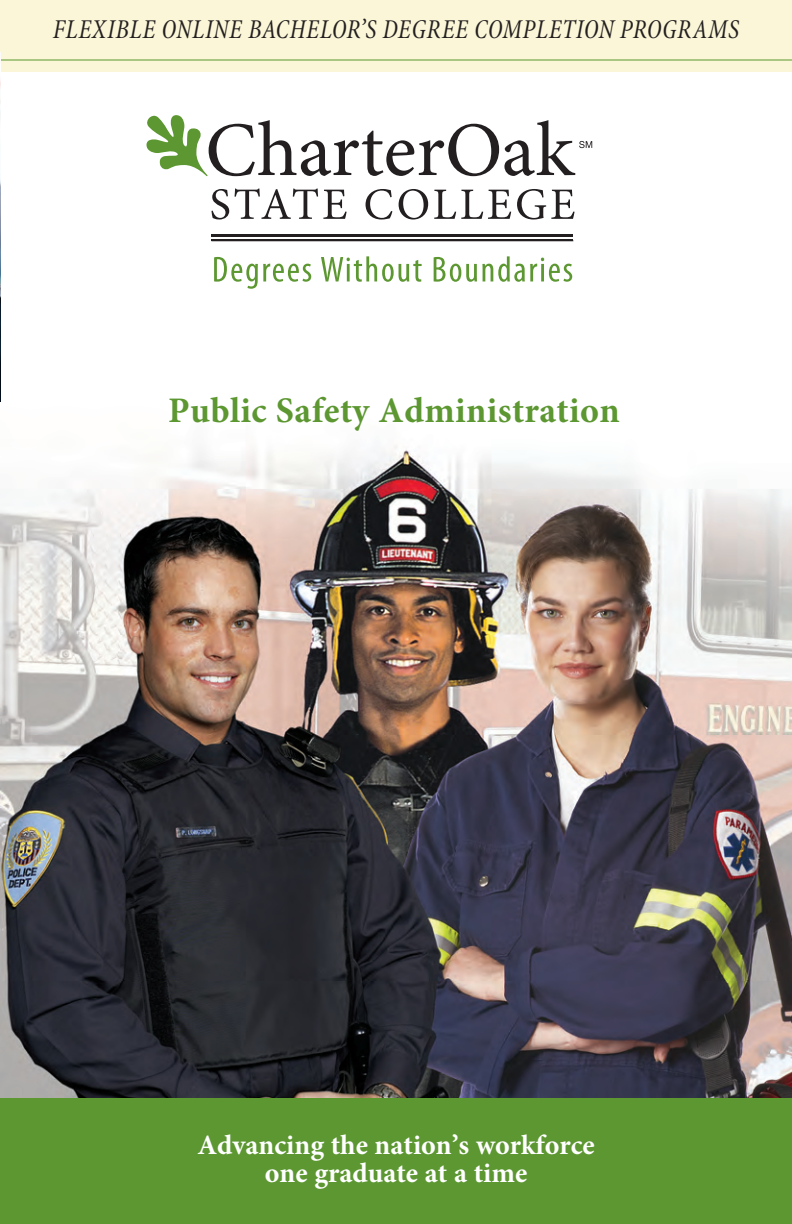
<style>
.page{position:relative;width:792px;height:1224px;background:#fff}
.page>*{position:absolute;margin:0;border:0;box-sizing:border-box;transform-origin:0 0}
.Head{font:700 36px "Minion Pro";letter-spacing:.01em;color:#5c9731}
.t1{font:700 28px/28px "Minion Pro";color:#fff;text-align:center}
.t2{font:italic condensed 27.6px "Minion";letter-spacing:.02em;color:#231f20;scale:.95 1}
</style>
<div class="page">
<img style="left:0;top:141px;width:792px;height:957px">
<svg style="left:211px;top:189px;width:18px;height:31px"></svg>
<svg style="left:235px;top:189px;width:112px;height:30px"></svg>
<svg style="left:366px;top:189px;width:26px;height:31px"></svg>
<svg style="left:399px;top:189px;width:29px;height:31px"></svg>
<svg style="left:434px;top:190px;width:77px;height:29px"></svg>
<svg style="left:517px;top:189px;width:58px;height:31px"></svg>
<svg style="left:214px;top:257px;width:97px;height:32px"></svg>
<svg style="left:321px;top:256px;width:101px;height:26px"></svg>
<svg style="left:434px;top:256px;width:138px;height:26px"></svg>
<hr style="left:211px;top:234px;width:362px;height:2px;background:#231f20">
<hr style="left:211px;top:240px;width:362px;height:1px;background:#231f20">
<svg style="left:145px;top:115px;width:447px;height:62px"></svg>
<div style="left:0;top:1098px;width:792px;height:126px;background:#5c9731"></div>
<div style="left:0;top:0;width:792px;height:72px;background:#faf6d7"></div>
<hr style="left:0;top:60px;width:792px;height:1px;background:#5c9731">
<img style="left:0;top:52px;width:1px;height:350px">
<p class="t2" style="left:53px;top:15px;width:724px">FLEXIBLE ONLINE BACHELOR’S DEGREE COMPLETION PROGRAMS</p>
<p class="Head" style="left:168px;top:389px;width:453px">Public Safety Administration</p>
<p class="t1" style="left:197px;top:1133px;width:399px">Advancing the nation’s workforce one graduate at a time</p>
</div>
